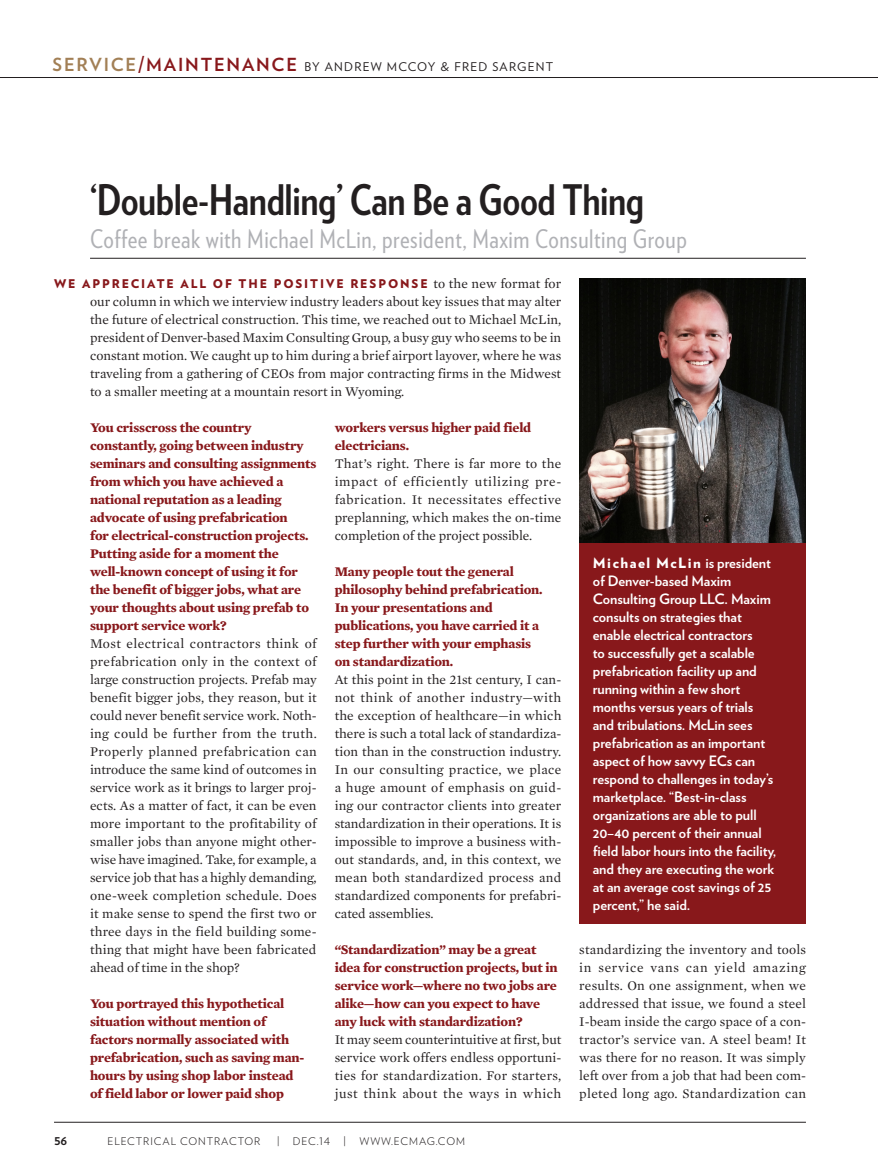
<style>
.page{position:relative;width:878px;height:1175px;background:#fff}
.page>*{position:absolute;margin:0;border:0;box-sizing:border-box;transform-origin:0 0}
.Department_headline{font:700 42px "Verlag Condensed";letter-spacing:-.01em;color:#231f20}
.Department_deck{font:25.5px "Verlag Condensed";letter-spacing:.02em;color:#b0b1b5}
.Text{font:700 14.25px/18px "Verlag";letter-spacing:-.005em;color:#fff}
.Text_no_indent{font:13.5px/18px "Mercury Text G1";color:#231f20;text-align:justify}
.S_M_Q{font:700 13.5px/18px "Mercury Text G1";letter-spacing:-.01em;color:#88181b}
.Department_graph_1{font:13.5px/18px "Mercury Text G1";color:#231f20;text-align:justify}
.EC_Folio_left{font:700 13.5px "Verlag";color:#231f20}
.Department_graph_1-2{font:900 12px "Verlag";letter-spacing:.16em;color:#88181b}
.Department_tag{font:12px "Verlag";letter-spacing:.1em;color:#231f20}
.t1{font:300 10.5px "Verlag";letter-spacing:.085em;color:#231f20}
.s1{font-weight:700;font-size:18px;color:#a27f55}
.s2{font-weight:700;font-size:18px;color:#88181b}
.s3{font-family:"Mercury Text G1";font-weight:400;font-size:13.5px;color:#231f20}
.s4{font-weight:900}
</style>
<div class="page">
<hr style="left:54px;top:1122px;width:752px;height:1px;background:#231f20">
<img style="left:579px;top:279px;width:227px;height:264px">
<hr style="left:0;top:77px;width:878px;height:1px;background:#231f20">
<div style="left:579px;top:543px;width:227px;height:380px;background:#88181b"></div>
<hr style="left:90px;top:258px;width:716px;height:1px;background:#231f20">
<p class="Department_tag" style="left:52px;top:58px;width:502px"><span class="s1">SERVICE</span><span class="s2">/MAINTENANCE</span> BY ANDREW MCCOY &amp; FRED SARGENT</p>
<p class="Department_headline" style="left:90px;top:168px;width:555px">‘Double-Handling’ Can Be a Good Thing</p>
<p class="Department_deck" style="left:90px;top:220px;width:598px">Coffee break with Michael McLin, president, Maxim Consulting Group</p>
<p class="Department_graph_1-2" style="left:54px;top:274px;width:509px">WE APPRECIATE ALL OF THE POSITIVE RESPONSE <span class="s3">to the new format for</span></p>
<p class="Department_graph_1" style="left:90px;top:292px;width:473px">our column in which we interview industry leaders about key issues that may alter the future of electrical construction. This time, we reached out to Michael McLin, president of Denver-based Maxim Consulting Group, a busy guy who seems to be in constant motion. We caught up to him during a brief airport layover, where he was traveling from a gathering of CEOs from major contracting firms in the Midwest to a smaller meeting at a mountain resort in Wyoming.</p>
<p class="S_M_Q" style="left:90px;top:418px;width:228px">You crisscross the country constantly, going between industry seminars and consulting assignments from which you have achieved a national reputation as a leading advocate of using prefabrication<br>for electrical-construction projects.<br>Putting aside for a moment the well-known concept of using it for the benefit of bigger jobs, what are your thoughts about using prefab to support service work?</p>
<p class="Text_no_indent" style="left:90px;top:634px;width:228px">Most electrical contractors think of prefabrication only in the context of large construction projects. Prefab may benefit bigger jobs, they reason, but it could never benefit service work. Noth&shy;ing could be further from the truth.<br>Properly planned prefabrication can introduce the same kind of outcomes in service work as it brings to larger proj&shy;ects. As a matter of fact, it can be even more important to the profitability of smaller jobs than anyone might other&shy;wise have imagined. Take, for example, a service job that has a highly demanding, one-week completion schedule. Does it make sense to spend the first two or three days in the field building some&shy;thing that might have been fabricated ahead of time in the shop?</p>
<p class="S_M_Q" style="left:90px;top:994px;width:216px">You portrayed this hypothetical situation without mention of factors normally associated with prefabrication, such as saving man&shy;hours by using shop labor instead of field labor or lower paid shop</p>
<p class="S_M_Q" style="left:334px;top:418px;width:198px">workers versus higher paid field electricians.</p>
<p class="Text_no_indent" style="left:334px;top:454px;width:228px">That’s right. There is far more to the impact of efficiently utilizing pre&shy;fabrication. It necessitates effective preplanning, which makes the on-time completion of the project possible.</p>
<p class="S_M_Q" style="left:334px;top:562px;width:209px">Many people tout the general philosophy behind prefabrication.<br>In your presentations and publications, you have carried it a step further with your emphasis on standardization.</p>
<p class="Text_no_indent" style="left:334px;top:670px;width:228px">At this point in the 21st century, I can&shy;not think of another industry—with the exception of healthcare—in which there is such a total lack of standardiza&shy;tion than in the construction industry.<br>In our consulting practice, we place a huge amount of emphasis on guid&shy;ing our contractor clients into greater standardization in their operations. It is impossible to improve a business with&shy;out standards, and, in this context, we mean both standardized process and standardized components for prefabri&shy;cated assemblies.</p>
<p class="S_M_Q" style="left:334px;top:940px;width:224px">“Standardization” may be a great idea for construction projects, but in service work—where no two jobs are alike—how can you expect to have any luck with standardization?</p>
<p class="Text_no_indent" style="left:334px;top:1030px;width:228px">It may seem counterintuitive at first, but service work offers endless opportuni&shy;ties for standardization. For starters, just think about the ways in which</p>
<p class="EC_Folio_left" style="left:54px;top:1129px;width:15px">56</p>
<p class="t1" style="left:108px;top:1133px;width:154px">ELECTRICAL CONTRACTOR</p>
<p class="t1" style="left:277px;top:1133px;width:4px">|</p>
<p class="t1" style="left:293px;top:1133px;width:39px">DEC.14</p>
<p class="t1" style="left:343px;top:1133px;width:4px">|</p>
<p class="t1" style="left:359px;top:1133px;width:107px">WWW.ECMAG.COM</p>
<p class="Text" style="left:592px;top:553px;width:185px"><span class="s4">Michael McLin</span> is president of Denver-based Maxim<br>Consulting Group LLC. Maxim consults on strategies that enable electrical contractors<br>to successfully get a scalable prefabrication facility up and running within a few short months versus years of trials and tribulations. McLin sees prefabrication as an important aspect of how savvy ECs can respond to challenges in today’s marketplace. “Best-in-class organizations are able to pull<br>20–40 percent of their annual field labor hours into the facility, and they are executing the work at an average cost savings of 25 percent,” he said.</p>
<p class="Text_no_indent" style="left:579px;top:940px;width:228px">standardizing the inventory and tools in service vans can yield amazing results. On one assignment, when we addressed that issue, we found a steel I-beam inside the cargo space of a con&shy;tractor’s service van. A steel beam! It was there for no reason. It was simply left over from a job that had been com&shy;pleted long ago. Standardization can</p>
</div>
